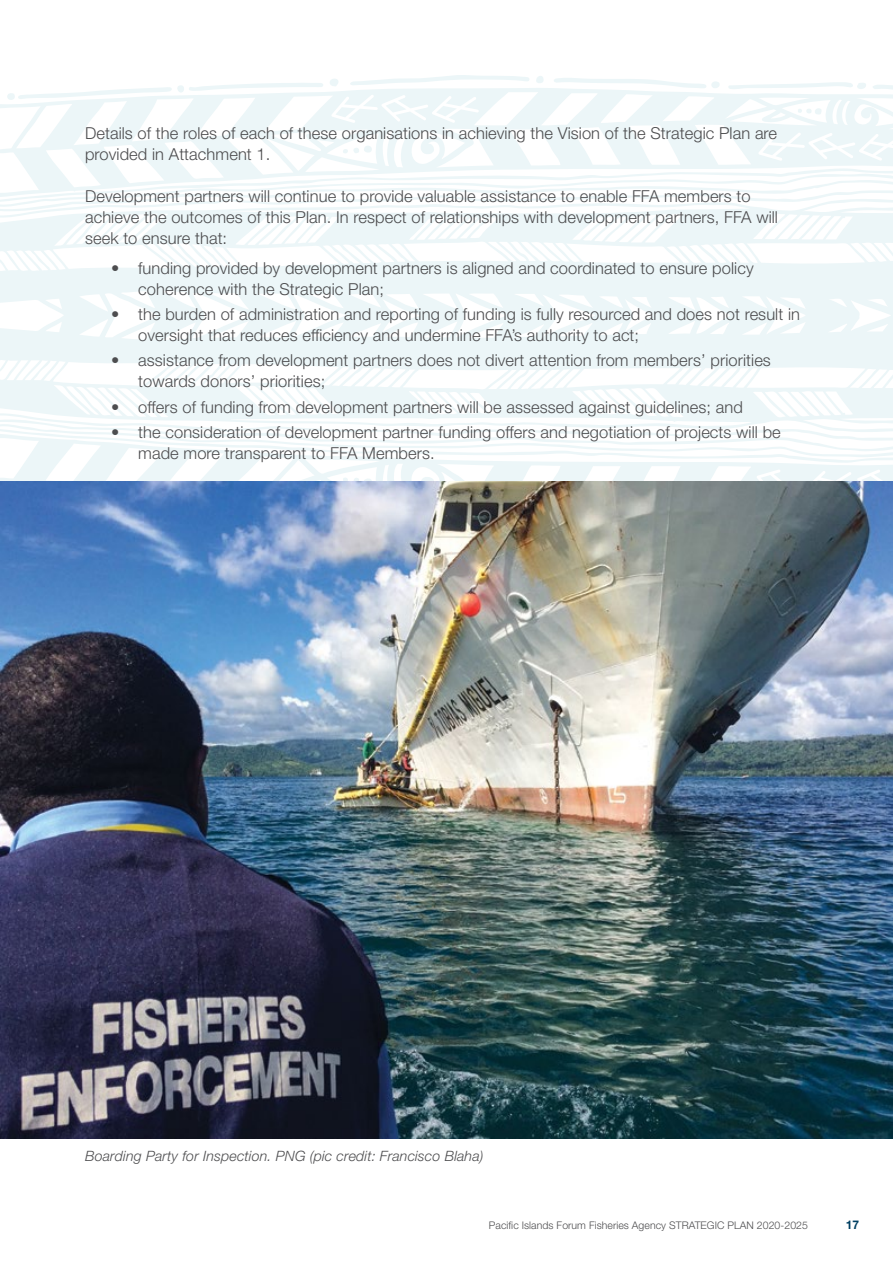
<style>
.page{position:relative;width:893px;height:1263px;background:#fff}
.page>*{position:absolute;margin:0;border:0;box-sizing:border-box;transform-origin:0 0}
.t1{font:300 16.5px/21px "Helvetica Neue LT Std";letter-spacing:.005em;color:#4d4d4f}
.t2{font:italic 300 14.25px "Helvetica Neue LT Std";letter-spacing:.01em;color:#4d4d4f}
.t3{font:700 12px "Helvetica Neue LT Std";color:#004062}
.t4{font:300 10.5px "Helvetica Neue LT Std";letter-spacing:.005em;color:#4d4d4f}
</style>
<div class="page">
<svg style="left:0;top:75px;width:893px;height:407px;fill:#ecf6f8"></svg>
<img style="left:0;top:482px;width:893px;height:657px">
<p class="t1" style="left:85px;top:123px;width:694px">Details of the roles of each of these organisations in achieving the Vision of the Strategic Plan are provided in Attachment 1.</p>
<p class="t1" style="left:85px;top:186px;width:557px">Development partners will continue to provide valuable assistance to enable FFA</p>
<p class="t1" style="left:85px;top:186px;width:667px;text-indent:579px">members to achieve the outcomes of this Plan. In respect of relationships with development partners, FFA</p>
<p class="t1" style="left:756px;top:207px;width:23px">will</p>
<p class="t1" style="left:85px;top:228px;width:144px">seek to ensure that:</p>
<p class="t1" style="left:138px;top:257px;width:617px;text-indent:-27px">• funding provided by development partners is aligned and coordinated to ensure policy coherence with the Strategic Plan;</p>
<p class="t1" style="left:138px;top:303px;width:663px;text-indent:-27px">• the burden of administration and reporting of funding is fully resourced and does not result in oversight that reduces efficiency and undermine FFA’s authority to act;</p>
<p class="t1" style="left:138px;top:350px;width:634px;text-indent:-27px">• assistance from development partners does not divert attention from members’ priorities towards donors’ priorities;</p>
<p class="t1" style="left:111px;top:396px;width:633px">• offers of funding from development partners will be assessed against guidelines; and</p>
<p class="t1" style="left:138px;top:421px;width:644px;text-indent:-27px">• the consideration of development partner funding offers and negotiation of projects will be made more transparent to FFA</p>
<p class="t1" style="left:362px;top:442px;width:74px">Members.</p>
<p class="t2" style="left:85px;top:1147px;width:400px">Boarding Party for Inspection. PNG (pic credit: Francisco Blaha)</p>
<p class="t4" style="left:489px;top:1218px;width:320px">Pacific Islands Forum Fisheries Agency Strategic Plan 2020-2025</p>
<p class="t3" style="left:846px;top:1217px;width:15px">17</p>
</div>
